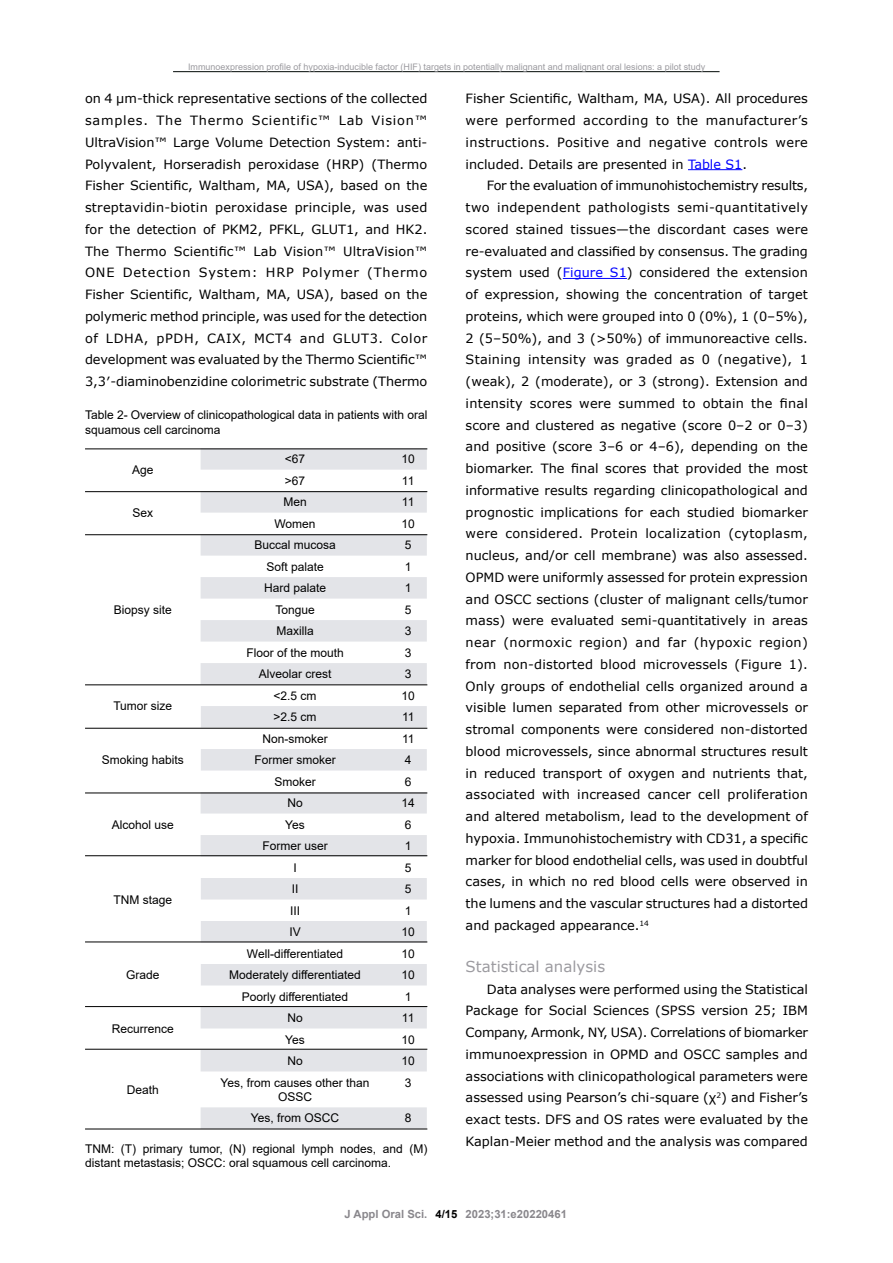
<style>
.page{position:relative;width:893px;height:1263px;background:#fff}
.page>*{position:absolute;margin:0;border:0;box-sizing:border-box;transform-origin:0 0}
.t1{font:15px "Verdana";color:#9c9ba0}
.t2{font:12.75px/21.8px "Verdana";color:#000;text-align:justify}
.t3{font:12px/14.4px "Arial";color:#000}
.t4{font:700 11.25px "Arial";color:#89878c}
.t5{font:9px "Arial";color:#9c9ba0}
.s1{color:#00f}
.s2{color:#000}
</style>
<div class="page">
<hr style="left:173px;top:71px;width:547px;height:1px;background:#000805">
<hr style="left:688px;top:169px;width:54px;height:1px;background:#00f">
<hr style="left:563px;top:278px;width:64px;height:1px;background:#00f">
<svg style="left:85px;top:449px;width:116px;height:679px"></svg>
<svg style="left:201px;top:449px;width:226px;height:679px"></svg>
<svg style="left:85px;top:685px;width:116px;height:321px"></svg>
<hr style="left:85px;top:448px;width:342px;height:1px;background:#000">
<hr style="left:85px;top:491px;width:342px;height:1px;background:#000">
<hr style="left:85px;top:534px;width:342px;height:1px;background:#000">
<hr style="left:85px;top:684px;width:342px;height:1px;background:#000">
<hr style="left:85px;top:728px;width:342px;height:1px;background:#000">
<hr style="left:85px;top:792px;width:342px;height:1px;background:#000">
<hr style="left:85px;top:855px;width:342px;height:1px;background:#000">
<hr style="left:85px;top:941px;width:342px;height:1px;background:#000">
<hr style="left:85px;top:1006px;width:342px;height:1px;background:#000">
<hr style="left:85px;top:1049px;width:342px;height:1px;background:#000">
<hr style="left:85px;top:1128px;width:342px;height:1px;background:#000">
<p class="t5" style="left:188px;top:60px;width:519px">Immunoexpression profile of hypoxia-inducible factor (HIF) targets in potentially malignant and malignant oral lesions: a pilot study</p>
<p class="t2" style="left:85px;top:88px;width:344px">on 4 μm-thick representative sections of the collected samples. The Thermo Scientific™ Lab Vision™ UltraVision™ Large Volume Detection System: anti-Polyvalent, Horseradish peroxidase (HRP) (Thermo Fisher Scientific, Waltham, MA, USA), based on the streptavidin-biotin peroxidase principle, was used for the detection of PKM2, PFKL, GLUT1, and HK2.<br>The Thermo Scientific™ Lab Vision™ UltraVision™ ONE Detection System: HRP Polymer (Thermo Fisher Scientific, Waltham, MA, USA), based on the polymeric method principle, was used for the detection of LDHA, pPDH, CAIX, MCT4 and GLUT3. Color development was evaluated by the Thermo Scientific™ 3,3′-diaminobenzidine colorimetric substrate (Thermo</p>
<p class="t2" style="left:466px;top:88px;width:344px">Fisher Scientific, Waltham, MA, USA). All procedures were performed according to the manufacturer’s instructions. Positive and negative controls were included. Details are presented in <span class="s1">Table S1</span>.</p>
<p class="t2" style="left:466px;top:175px;width:344px;text-indent:21px">For the evaluation of immunohistochemistry results, two independent pathologists semi-quantitatively scored stained tissues—the discordant cases were re-evaluated and classified by consensus. The grading system used (<span class="s1">Figure S1</span>) considered the extension of expression, showing the concentration of target proteins, which were grouped into 0 (0%), 1 (0–5%), 2 (5–50%), and 3 (&gt;50%) of immunoreactive cells.<br>Staining intensity was graded as 0 (negative), 1 (weak), 2 (moderate), or 3 (strong). Extension and intensity scores were summed to obtain the final score and clustered as negative (score 0–2 or 0–3) and positive (score 3–6 or 4–6), depending on the biomarker. The final scores that provided the most informative results regarding clinicopathological and prognostic implications for each studied biomarker were considered. Protein localization (cytoplasm, nucleus, and/or cell membrane) was also assessed.<br>OPMD were uniformly assessed for protein expression and OSCC sections (cluster of malignant cells/tumor mass) were evaluated semi-quantitatively in areas near (normoxic region) and far (hypoxic region) from non-distorted blood microvessels (Figure 1).<br>Only groups of endothelial cells organized around a visible lumen separated from other microvessels or stromal components were considered non-distorted blood microvessels, since abnormal structures result in reduced transport of oxygen and nutrients that, associated with increased cancer cell proliferation and altered metabolism, lead to the development of hypoxia. Immunohistochemistry with CD31, a specific marker for blood endothelial cells, was used in doubtful cases, in which no red blood cells were observed in the lumens and the vascular structures had a distorted and packaged appearance.<sup>14</sup></p>
<p class="t1" style="left:466px;top:956px;width:141px">Statistical analysis</p>
<p class="t2" style="left:466px;top:978px;width:344px;text-indent:21px">Data analyses were performed using the Statistical Package for Social Sciences (SPSS version 25; IBM Company, Armonk, NY, USA). Correlations of biomarker immunoexpression in OPMD and OSCC samples and associations with clinicopathological parameters were assessed using Pearson’s chi-square (χ<sup>2</sup>) and Fisher’s exact tests. DFS and OS rates were evaluated by the Kaplan-Meier method and the analysis was compared</p>
<p class="t3" style="left:85px;top:408px;width:344px">Table 2- Overview of clinicopathological data in patients with oral squamous cell carcinoma</p>
<p class="t3" style="left:285px;top:452px;width:22px">&lt;67</p>
<p class="t3" style="left:402px;top:452px;width:15px">10</p>
<p class="t3" style="left:285px;top:473px;width:22px">&gt;67</p>
<p class="t3" style="left:402px;top:473px;width:14px">11</p>
<p class="t3" style="left:132px;top:462px;width:23px">Age</p>
<p class="t3" style="left:283px;top:495px;width:25px">Men</p>
<p class="t3" style="left:402px;top:495px;width:14px">11</p>
<p class="t3" style="left:275px;top:516px;width:43px">Women</p>
<p class="t3" style="left:402px;top:516px;width:15px">10</p>
<p class="t3" style="left:132px;top:505px;width:22px">Sex</p>
<p class="t3" style="left:254px;top:538px;width:83px">Buccal mucosa</p>
<p class="t3" style="left:405px;top:538px;width:8px">5</p>
<p class="t3" style="left:266px;top:559px;width:59px">Soft palate</p>
<p class="t3" style="left:405px;top:559px;width:8px">1</p>
<p class="t3" style="left:264px;top:581px;width:64px">Hard palate</p>
<p class="t3" style="left:405px;top:581px;width:8px">1</p>
<p class="t3" style="left:275px;top:602px;width:41px">Tongue</p>
<p class="t3" style="left:405px;top:602px;width:8px">5</p>
<p class="t3" style="left:276px;top:624px;width:39px">Maxilla</p>
<p class="t3" style="left:405px;top:624px;width:8px">3</p>
<p class="t3" style="left:246px;top:645px;width:99px">Floor of the mouth</p>
<p class="t3" style="left:405px;top:645px;width:8px">3</p>
<p class="t3" style="left:259px;top:667px;width:74px">Alveolar crest</p>
<p class="t3" style="left:405px;top:667px;width:8px">3</p>
<p class="t3" style="left:114px;top:602px;width:60px">Biopsy site</p>
<p class="t3" style="left:274px;top:688px;width:45px">&lt;2.5 cm</p>
<p class="t3" style="left:402px;top:688px;width:15px">10</p>
<p class="t3" style="left:274px;top:710px;width:45px">&gt;2.5 cm</p>
<p class="t3" style="left:402px;top:710px;width:14px">11</p>
<p class="t3" style="left:113px;top:699px;width:60px">Tumor size</p>
<p class="t3" style="left:262px;top:731px;width:67px">Non-smoker</p>
<p class="t3" style="left:402px;top:731px;width:14px">11</p>
<p class="t3" style="left:254px;top:753px;width:83px">Former smoker</p>
<p class="t3" style="left:405px;top:753px;width:8px">4</p>
<p class="t3" style="left:274px;top:774px;width:43px">Smoker</p>
<p class="t3" style="left:405px;top:774px;width:8px">6</p>
<p class="t3" style="left:102px;top:753px;width:84px">Smoking habits</p>
<p class="t3" style="left:287px;top:796px;width:17px">No</p>
<p class="t3" style="left:402px;top:796px;width:15px">14</p>
<p class="t3" style="left:285px;top:817px;width:21px">Yes</p>
<p class="t3" style="left:405px;top:817px;width:8px">6</p>
<p class="t3" style="left:262px;top:839px;width:67px">Former user</p>
<p class="t3" style="left:405px;top:839px;width:8px">1</p>
<p class="t3" style="left:112px;top:817px;width:64px">Alcohol use</p>
<p class="t3" style="left:293px;top:860px;width:5px">I</p>
<p class="t3" style="left:405px;top:860px;width:8px">5</p>
<p class="t3" style="left:292px;top:882px;width:8px">II</p>
<p class="t3" style="left:405px;top:882px;width:8px">5</p>
<p class="t3" style="left:290px;top:903px;width:12px">III</p>
<p class="t3" style="left:405px;top:903px;width:8px">1</p>
<p class="t3" style="left:289px;top:925px;width:13px">IV</p>
<p class="t3" style="left:402px;top:925px;width:15px">10</p>
<p class="t3" style="left:113px;top:892px;width:60px">TNM stage</p>
<p class="t3" style="left:247px;top:946px;width:98px">Well-differentiated</p>
<p class="t3" style="left:402px;top:946px;width:15px">10</p>
<p class="t3" style="left:229px;top:968px;width:133px">Moderately differentiated</p>
<p class="t3" style="left:402px;top:968px;width:15px">10</p>
<p class="t3" style="left:242px;top:989px;width:108px">Poorly differentiated</p>
<p class="t3" style="left:405px;top:989px;width:8px">1</p>
<p class="t3" style="left:126px;top:968px;width:35px">Grade</p>
<p class="t3" style="left:287px;top:1010px;width:17px">No</p>
<p class="t3" style="left:402px;top:1010px;width:14px">11</p>
<p class="t3" style="left:285px;top:1032px;width:21px">Yes</p>
<p class="t3" style="left:402px;top:1032px;width:15px">10</p>
<p class="t3" style="left:112px;top:1021px;width:64px">Recurrence</p>
<p class="t3" style="left:287px;top:1053px;width:17px">No</p>
<p class="t3" style="left:402px;top:1053px;width:15px">10</p>
<p class="t3" style="left:221px;top:1075px;width:150px;text-align:center">Yes, from causes other than<br>OSSC</p>
<p class="t3" style="left:405px;top:1075px;width:8px">3</p>
<p class="t3" style="left:251px;top:1111px;width:90px">Yes, from OSCC</p>
<p class="t3" style="left:405px;top:1111px;width:8px">8</p>
<p class="t3" style="left:85px;top:1141px;width:344px">TNM: (T) primary tumor, (N) regional lymph nodes, and (M) distant metastasis; OSCC: oral squamous cell carcinoma.</p>
<p class="t3" style="left:127px;top:1082px;width:34px">Death</p>
<p class="t4" style="left:345px;top:1206px;width:224px">J Appl Oral Sci. <span class="s2">4/15</span> 2023;31:e20220461</p>
</div>
